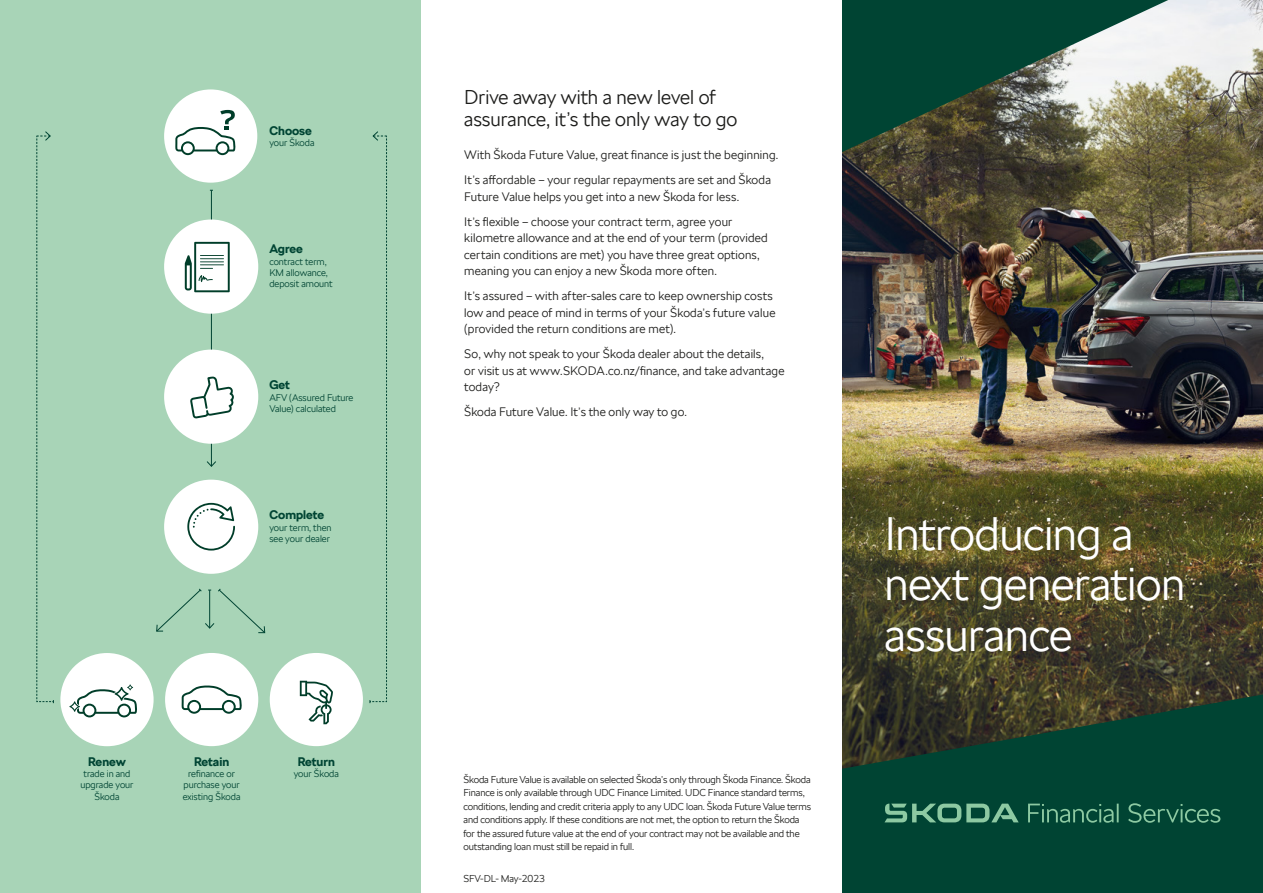
<style>
.page{position:relative;width:1263px;height:893px;background:#fff}
.page>*{position:absolute;margin:0;border:0;box-sizing:border-box;transform-origin:0 0}
.t1{font:300 45.75px/50.2px "SKODA Next";letter-spacing:-.01em;color:#fff}
.t2{font:300 19.5px/21.5px "SKODA Next";color:#1d1d1b}
.t3{font:700 12.15px "SKODA Next";color:#043}
.t4{font:300 12px/16.5px "SKODA Next";letter-spacing:.015em;color:#1d1d1b}
.t5{font:300 9.75px/13.5px "SKODA Next";letter-spacing:-.01em;color:#1d1d1b}
.t6{font:300 9.45px/11.4px "SKODA Next";color:#043}
</style>
<div class="page">
<div style="left:0;top:0;width:421px;height:893px;background:#a8d4b7"></div>
<img style="left:842px;top:0;width:421px;height:694px">
<hr style="left:211px;top:190px;width:1px;height:276px;background:#043">
<svg style="left:207px;top:461px;width:9px;height:6px"></svg>
<svg style="left:156px;top:588px;width:110px;height:46px"></svg>
<svg style="left:369px;top:131px;width:18px;height:572px"></svg>
<svg style="left:36px;top:131px;width:18px;height:572px"></svg>
<div style="left:164px;top:89px;width:93px;height:94px;background:#fff;border-radius:50%"></div>
<svg style="left:175px;top:110px;width:61px;height:45px"></svg>
<div style="left:164px;top:219px;width:94px;height:95px;background:#fff;border-radius:50%"></div>
<svg style="left:185px;top:242px;width:45px;height:50px"></svg>
<div style="left:164px;top:350px;width:94px;height:94px;background:#fff;border-radius:50%"></div>
<svg style="left:190px;top:377px;width:44px;height:42px"></svg>
<div style="left:164px;top:480px;width:94px;height:94px;background:#fff;border-radius:50%"></div>
<svg style="left:187px;top:503px;width:48px;height:47px"></svg>
<div style="left:60px;top:653px;width:94px;height:93px;background:#fff;border-radius:50%"></div>
<svg style="left:69px;top:684px;width:68px;height:33px"></svg>
<div style="left:165px;top:653px;width:93px;height:93px;background:#fff;border-radius:50%"></div>
<svg style="left:182px;top:685px;width:60px;height:29px"></svg>
<div style="left:270px;top:653px;width:93px;height:93px;background:#fff;border-radius:50%"></div>
<svg style="left:300px;top:681px;width:33px;height:43px"></svg>
<svg style="left:842px;top:694px;width:421px;height:199px;background:#0b4130"></svg>
<svg style="left:842px;top:0;width:326px;height:152px;background:#4b6c5c"></svg>
<svg style="left:884px;top:804px;width:135px;height:18px;background:#438368"></svg>
<svg style="left:1028px;top:804px;width:91px;height:19px;background:#246650"></svg>
<svg style="left:1128px;top:803px;width:92px;height:20px;background:#21634d"></svg>
<p class="t3" style="left:269px;top:122px;width:44px">Choose</p>
<p class="t6" style="left:269px;top:137px;width:47px">your Škoda</p>
<p class="t3" style="left:269px;top:241px;width:35px">Agree</p>
<p class="t6" style="left:269px;top:256px;width:65px">contract term,<br>KM allowance, deposit amount</p>
<p class="t3" style="left:269px;top:377px;width:22px">Get</p>
<p class="t6" style="left:269px;top:392px;width:86px">AFV (Assured Future<br>Value) calculated</p>
<p class="t3" style="left:269px;top:507px;width:56px">Complete</p>
<p class="t6" style="left:269px;top:522px;width:64px">your term, then see your dealer</p>
<p class="t3" style="left:88px;top:753px;width:39px">Renew</p>
<p class="t6" style="left:80px;top:768px;width:55px;text-align:center">trade in and upgrade your<br>Škoda</p>
<p class="t3" style="left:194px;top:753px;width:37px">Retain</p>
<p class="t6" style="left:183px;top:768px;width:59px;text-align:center">refinance or purchase your existing Škoda</p>
<p class="t3" style="left:298px;top:753px;width:39px">Return</p>
<p class="t6" style="left:294px;top:768px;width:47px">your Škoda</p>
<h2 class="t2" style="left:464px;top:87px;width:275px">Drive away with a new level of assurance, it’s the only way to go</h2>
<p class="t4" style="left:464px;top:143px;width:316px;line-height:25px">With Škoda Future Value, great finance is just the beginning.<br>It’s affordable – your regular repayments are set and Škoda</p>
<p class="t4" style="left:464px;top:184px;width:276px;line-height:25px">Future Value helps you get into a new Škoda for less.<br>It’s flexible – choose your contract term, agree your</p>
<p class="t4" style="left:464px;top:230px;width:305px">kilometre allowance and at the end of your term (provided certain conditions are met) you have three great options, meaning you can enjoy a new Škoda more often.</p>
<p class="t4" style="left:464px;top:288px;width:313px">It’s assured – with after-sales care to keep ownership costs low and peace of mind in terms of your Škoda’s future value (provided the return conditions are met).</p>
<p class="t4" style="left:464px;top:346px;width:322px">So, why not speak to your Škoda dealer about the details,<br>or visit us at www.SKODA.co.nz/finance, and take advantage today?</p>
<p class="t4" style="left:464px;top:404px;width:224px">Škoda Future Value. It’s the only way to go.</p>
<p class="t5" style="left:463px;top:773px;width:349px">Škoda Future Value is available on selected Škoda’s only through Škoda Finance. Škoda Finance is only available through UDC Finance Limited. UDC Finance standard terms, conditions, lending and credit criteria apply to any UDC loan. Škoda Future Value terms and conditions apply. If these conditions are not met, the option to return the Škoda for the assured future value at the end of your contract may not be available and the outstanding loan must still be repaid in full.</p>
<p class="t5" style="left:463px;top:871px;width:83px">SFV-DL- May-2023</p>
<h1 class="t1" style="left:884px;top:509px;width:302px">Introducing a next generation assurance</h1>
</div>
